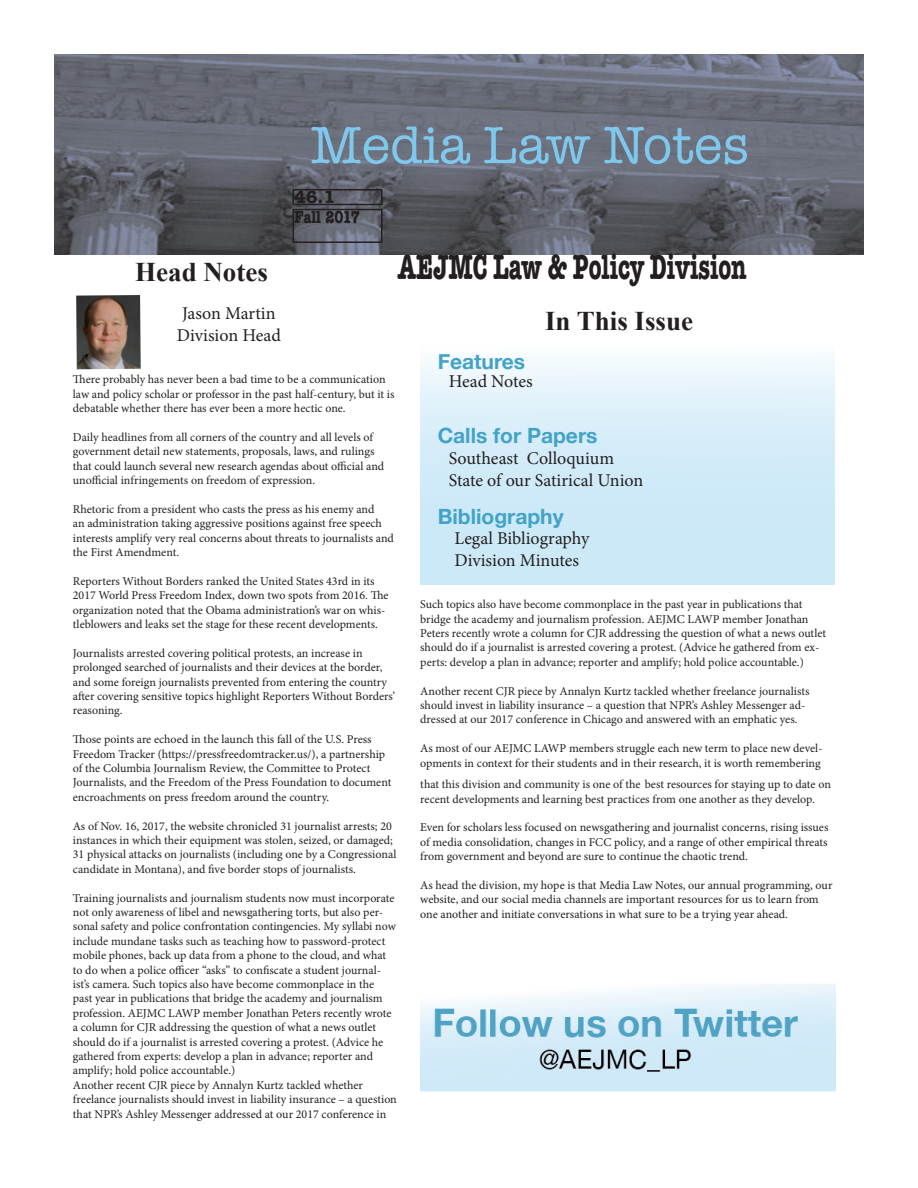
<style>
.page{position:relative;width:918px;height:1188px;background:#fff}
.page>*{position:absolute;margin:0;border:0;box-sizing:border-box;transform-origin:0 0}
.t1{font:54px "American Typewriter";color:#7fc8ed}
.t2{font:700 36px "American Typewriter";color:#231f20;scale:.63 1}
.t3{font:700 27px "Times New Roman";color:#231f20}
.t4{font:700 21px "Helvetica Neue";color:#43a3c6}
.t5{font:18px "Minion Pro";color:#231f20}
.t6{font:700 condensed 18px "American Typewriter";letter-spacing:-.005em;color:#231f20}
.t7{font:700 18px "American Typewriter";color:#231f20}
.t8{font:12px/14.4px "Minion Pro";color:#231f20}
</style>
<div class="page">
<img style="left:54px;top:54px;width:810px;height:200px">
<div style="left:292px;top:209px;width:90px;height:34px;border:2px solid #231f20"></div>
<div style="left:292px;top:189px;width:90px;height:16px;border:2px solid #231f20"></div>
<img style="left:76px;top:295px;width:65px;height:74px">
<div style="left:420px;top:344px;width:415px;height:241px;background:linear-gradient(to bottom,#eef8fc,#c2e4f6)"></div>
<img style="left:420px;top:984px;width:415px;height:108px">
<h1 class="t1" style="left:310px;top:104px;width:440px">Media Law Notes</h1>
<p class="t7" style="left:294px;top:181px;width:43px">46.1</p>
<p class="t6" style="left:294px;top:202px;width:67px">Fall 2017</p>
<p class="t3" style="left:135px;top:253px;width:134px">Head Notes</p>
<p class="t5" style="left:182px;top:301px;width:95px">Jason Martin</p>
<p class="t5" style="left:177px;top:323px;width:105px">Division Head</p>
<p class="t2" style="left:398px;top:236px;width:555px">AEJMC Law &amp; Policy Division</p>
<p class="t4" style="left:438px;top:345px;width:89px">Features</p>
<p class="t3" style="left:545px;top:303px;width:150px">In This Issue</p>
<p class="t8" style="left:73px;top:372px;width:323px">There probably has never been a bad time to be a communication law and policy scholar or professor in the past half-century, but it is debatable whether there has ever been a more hectic one.</p>
<p class="t8" style="left:73px;top:430px;width:313px">Daily headlines from all corners of the country and all levels of government detail new statements, proposals, laws, and rulings that could launch several new research agendas about official and unofficial infringements on freedom of expression.</p>
<p class="t8" style="left:73px;top:502px;width:323px">Rhetoric from a president who casts the press as his enemy and<br>an administration taking aggressive positions against free speech interests amplify very real concerns about threats to journalists and the First Amendment.</p>
<p class="t8" style="left:73px;top:574px;width:317px">Reporters Without Borders ranked the United States 43rd in its 2017 World Press Freedom Index, down two spots from 2016. The organization noted that the Obama administration’s war on whis&shy;tleblowers and leaks set the stage for these recent developments.</p>
<p class="t8" style="left:73px;top:646px;width:324px">Journalists arrested covering political protests, an increase in prolonged searched of journalists and their devices at the border, and some foreign journalists prevented from entering the country after covering sensitive topics highlight Reporters Without Borders’ reasoning.</p>
<p class="t8" style="left:73px;top:732px;width:320px">Those points are echoed in the launch this fall of the U.S. Press Freedom Tracker (https://pressfreedomtracker.us/), a partnership of the Columbia Journalism Review, the Committee to Protect Journalists, and the Freedom of the Press Foundation to document encroachments on press freedom around the country.</p>
<p class="t8" style="left:73px;top:819px;width:325px">As of Nov. 16, 2017, the website chronicled 31 journalist arrests; 20 instances in which their equipment was stolen, seized, or damaged; 31 physical attacks on journalists (including one by a Congressional candidate in Montana), and five border stops of journalists.</p>
<p class="t8" style="left:73px;top:891px;width:324px">Training journalists and journalism students now must incorporate not only awareness of libel and newsgathering torts, but also per&shy;sonal safety and police confrontation contingencies. My syllabi now include mundane tasks such as teaching how to password-protect mobile phones, back up data from a phone to the cloud, and what to do when a police officer “asks” to confiscate a student journal&shy;ist’s camera. Such topics also have become commonplace in the past year in publications that bridge the academy and journalism profession. AEJMC LAWP member Jonathan Peters recently wrote a column for CJR addressing the question of what a news outlet should do if a journalist is arrested covering a protest. (Advice he gathered from experts: develop a plan in advance; reporter and amplify; hold police accountable.)</p>
<p class="t8" style="left:73px;top:1078px;width:325px">Another recent CJR piece by Annalyn Kurtz tackled whether freelance journalists should invest in liability insurance – a question that NPR’s Ashley Messenger addressed at our 2017 conference in</p>
<p class="t5" style="left:449px;top:370px;width:86px">Head Notes</p>
<p class="t4" style="left:438px;top:419px;width:161px">Calls for Papers</p>
<p class="t5" style="left:449px;top:447px;width:167px">Southeast Colloquium</p>
<p class="t5" style="left:449px;top:468px;width:196px">State of our Satirical Union</p>
<p class="t4" style="left:438px;top:500px;width:127px">Bibliography</p>
<p class="t5" style="left:454px;top:526px;width:136px">Legal Bibliography</p>
<p class="t5" style="left:454px;top:548px;width:126px">Division Minutes</p>
<p class="t8" style="left:420px;top:597px;width:407px">Such topics also have become commonplace in the past year in publications that bridge the academy and journalism profession. AEJMC LAWP member Jonathan Peters recently wrote a column for CJR addressing the question of what a news outlet should do if a journalist is arrested covering a protest. (Advice he gathered from ex&shy;perts: develop a plan in advance; reporter and amplify; hold police accountable.)</p>
<p class="t8" style="left:420px;top:684px;width:391px">Another recent CJR piece by Annalyn Kurtz tackled whether freelance journalists should invest in liability insurance – a question that NPR’s Ashley Messenger ad&shy;dressed at our 2017 conference in Chicago and answered with an emphatic yes.</p>
<p class="t8" style="left:420px;top:741px;width:404px">As most of our AEJMC LAWP members struggle each new term to place new devel&shy;opments in context for their students and in their research, it is worth remembering</p>
<p class="t8" style="left:420px;top:777px;width:412px">that this division and community is one of the best resources for staying up to date on recent developments and learning best practices from one another as they develop.</p>
<p class="t8" style="left:420px;top:820px;width:410px;text-align:justify">Even for scholars less focused on newsgathering and journalist concerns, rising issues of media consolidation, changes in FCC policy, and a range of other empirical threats from government and beyond are sure to continue the chaotic trend.</p>
<p class="t8" style="left:420px;top:878px;width:414px">As head the division, my hope is that Media Law Notes, our annual programming, our website, and our social media channels are important resources for us to learn from one another and initiate conversations in what sure to be a trying year ahead.</p>
</div>
